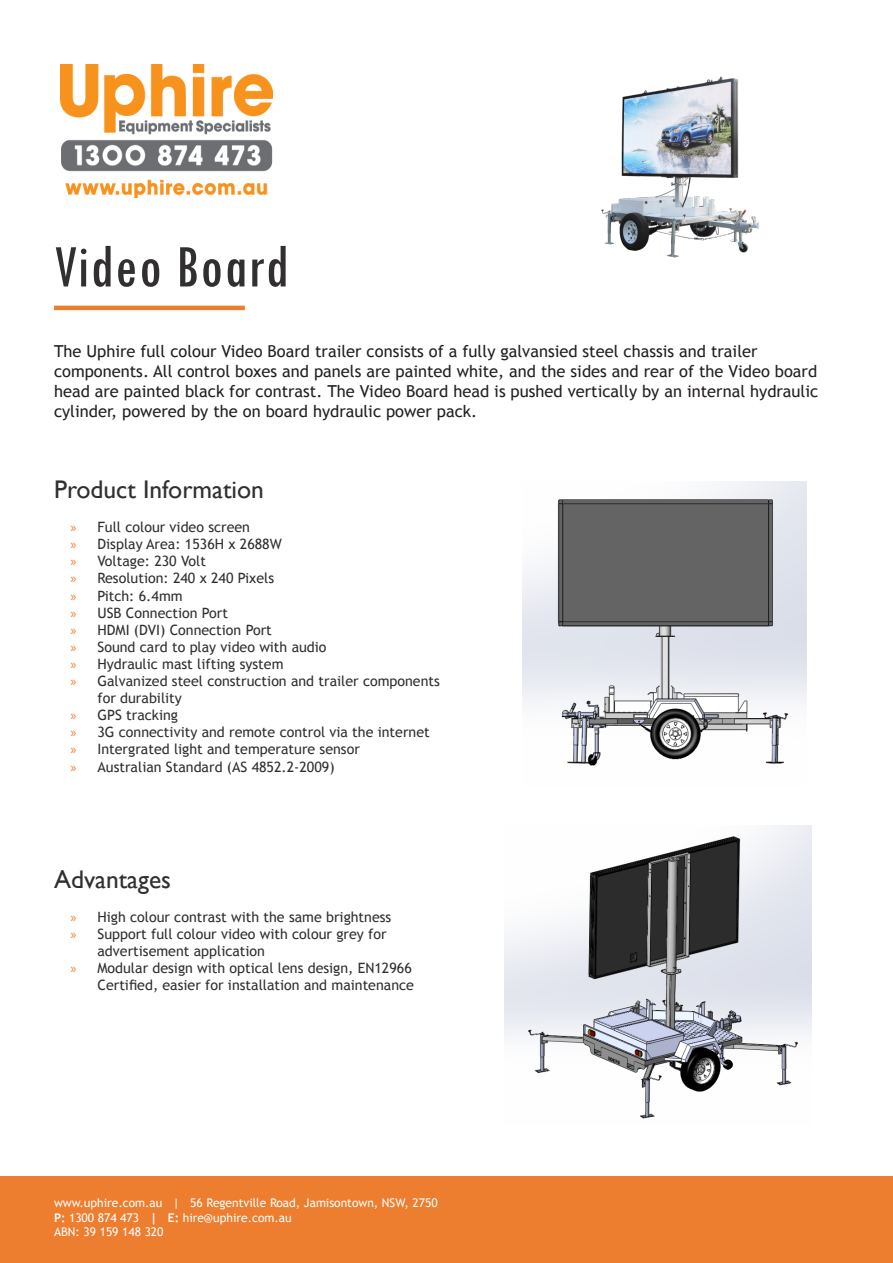
<style>
.page{position:relative;width:893px;height:1263px;background:#fff}
.page>*{position:absolute;margin:0;border:0;box-sizing:border-box;transform-origin:0 0}
.t1{font:condensed 63px "Tw Cen";letter-spacing:.02em;color:#312f30}
.t2{font:25.5px "Gill Sans";color:#312f30}
.t3{font:16.5px/19.8px "Trebuchet MS";color:#231f20}
.t4{font:14.25px/17.1px "Trebuchet MS";color:#312f30}
.t5{font:12px "Trebuchet MS";color:#fff}
.s1{font-family:"Myriad Pro";color:#ed7d2f}
.s2{font-weight:700}
</style>
<div class="page">
<div style="left:0;top:1177px;width:893px;height:86px;background:#ed7d2f"></div>
<img style="left:60px;top:65px;width:212px;height:132px">
<hr style="left:54px;top:306px;width:191px;height:4px;background:#ed7d2f">
<img style="left:601px;top:76px;width:158px;height:182px">
<img style="left:504px;top:825px;width:307px;height:294px">
<img style="left:522px;top:481px;width:284px;height:285px">
<p class="t1" style="left:54px;top:229px;width:236px">Video Board</p>
<p class="t3" style="left:54px;top:342px;width:766px">The Uphire full colour Video Board trailer consists of a fully galvansied steel chassis and trailer components. All control boxes and panels are painted white, and the sides and rear of the Video board head are painted black for contrast. The Video Board head is pushed vertically by an internal hydraulic cylinder, powered by the on board hydraulic power pack.</p>
<p class="t2" style="left:54px;top:474px;width:211px">Product Information</p>
<p class="t4" style="left:70px;top:519px;width:181px"><span class="s1">»</span> Full colour video screen</p>
<p class="t4" style="left:70px;top:536px;width:213px"><span class="s1">»</span> Display Area: 1536H x 2688W</p>
<p class="t4" style="left:70px;top:553px;width:137px"><span class="s1">»</span> Voltage: 230 Volt</p>
<p class="t4" style="left:70px;top:570px;width:205px"><span class="s1">»</span> Resolution: 240 x 240 Pixels</p>
<p class="t4" style="left:70px;top:587px;width:114px"><span class="s1">»</span> Pitch: 6.4mm</p>
<p class="t4" style="left:70px;top:604px;width:159px"><span class="s1">»</span> USB Connection Port</p>
<p class="t4" style="left:70px;top:621px;width:203px"><span class="s1">»</span> HDMI (DVI) Connection Port</p>
<p class="t4" style="left:70px;top:638px;width:258px"><span class="s1">»</span> Sound card to play video with audio</p>
<p class="t4" style="left:70px;top:655px;width:214px"><span class="s1">»</span> Hydraulic mast lifting system</p>
<p class="t4" style="left:98px;top:673px;width:344px;text-indent:-27px"><span class="s1">»</span> Galvanized steel construction and trailer components for durability</p>
<p class="t4" style="left:70px;top:707px;width:109px"><span class="s1">»</span> GPS tracking</p>
<p class="t4" style="left:70px;top:724px;width:361px"><span class="s1">»</span> 3G connectivity and remote control via the internet</p>
<p class="t4" style="left:70px;top:741px;width:291px"><span class="s1">»</span> Intergrated light and temperature sensor</p>
<p class="t4" style="left:70px;top:758px;width:266px"><span class="s1">»</span> Australian Standard (AS 4852.2-2009)</p>
<p class="t2" style="left:54px;top:864px;width:119px">Advantages</p>
<p class="t4" style="left:70px;top:908px;width:322px"><span class="s1">»</span> High colour contrast with the same brightness</p>
<p class="t4" style="left:98px;top:926px;width:291px;text-indent:-27px"><span class="s1">»</span> Support full colour video with colour grey for advertisement application</p>
<p class="t4" style="left:70px;top:960px;width:345px;text-align:right"><span class="s1">»</span> Modular design with optical lens design, EN12966<br>Certified, easier for installation and maintenance</p>
<p class="t5" style="left:54px;top:1196px;width:385px">www.uphire.com.au | 56 Regentville Road, Jamisontown, NSW, 2750</p>
<p class="t5" style="left:54px;top:1210px;width:239px"><span class="s2">P:</span> 1300 874 473 <span class="s2">| E:</span> hire@uphire.com.au</p>
<p class="t5" style="left:54px;top:1225px;width:111px">ABN: 39 159 148 320</p>
</div>
